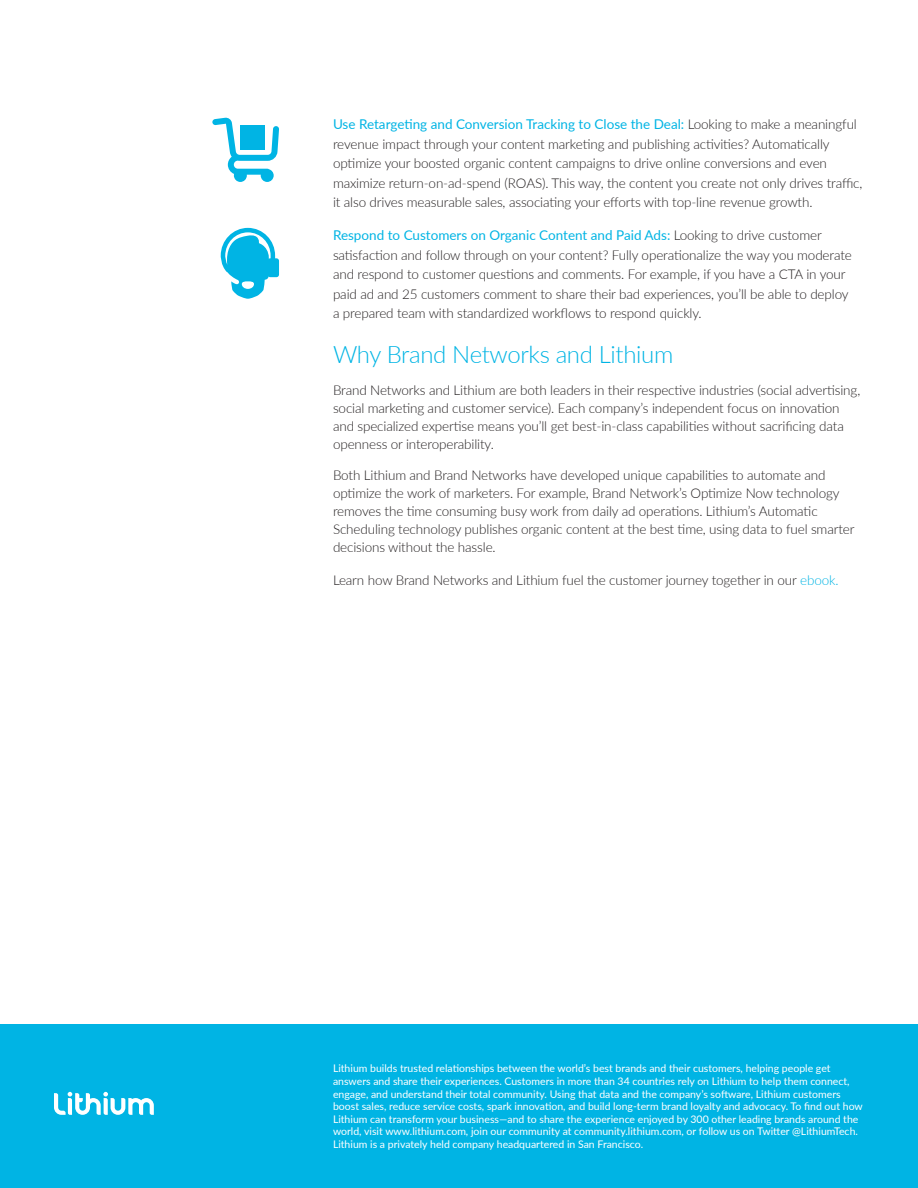
<style>
.page{position:relative;width:918px;height:1188px;background:#fff}
.page>*{position:absolute;margin:0;border:0;box-sizing:border-box;transform-origin:0 0}
.paragraph_copy{font:300 24px "Lato";letter-spacing:-.015em;color:#00b4e4}
.paragraph_copy-2{font:300 13.5px/19.5px "Lato";letter-spacing:-.01em;color:#231f20}
.t1{font:10.5px/12.6px "Lato";color:#fff}
.s1{font-weight:400;color:#00b4e4}
.s2{color:#00b4e4}
</style>
<div class="page">
<div style="left:0;top:1024px;width:918px;height:164px;background:#00b4e4"></div>
<svg style="left:54px;top:1092px;width:100px;height:23px"></svg>
<div style="left:268px;top:258px;width:11px;height:19px;background:#00b4e4;border-radius:3px"></div>
<svg style="left:220px;top:227px;width:57px;height:72px"></svg>
<svg style="left:212px;top:117px;width:67px;height:65px"></svg>
<div style="left:240px;top:125px;width:25px;height:24px;background:#00b4e4"></div>
<p class="paragraph_copy-2" style="left:333px;top:114px;width:531px"><span class="s1">Use Retargeting and Conversion Tracking to Close the Deal:</span> Looking to make a meaningful revenue impact through your content marketing and publishing activities? Automatically optimize your boosted organic content campaigns to drive online conversions and even maximize return-on-ad-spend (ROAS). This way, the content you create not only drives traffic, it also drives measurable sales, associating your efforts with top-line revenue growth.</p>
<p class="paragraph_copy-2" style="left:333px;top:225px;width:520px"><span class="s1">Respond to Customers on Organic Content and Paid Ads:</span> Looking to drive customer satisfaction and follow through on your content? Fully operationalize the way you moderate and respond to customer questions and comments. For example, if you have a CTA in your paid ad and 25 customers comment to share their bad experiences, you’ll be able to deploy a prepared team with standardized workflows to respond quickly.</p>
<p class="paragraph_copy" style="left:333px;top:338px;width:342px">Why Brand Networks and Lithium</p>
<p class="paragraph_copy-2" style="left:333px;top:380px;width:529px;line-height:18px">Brand Networks and Lithium are both leaders in their respective industries (social advertising, social marketing and customer service). Each company’s independent focus on innovation and specialized expertise means you’ll get best-in-class capabilities without sacrificing data openness or interoperability.</p>
<p class="paragraph_copy-2" style="left:333px;top:466px;width:523px;line-height:18px">Both Lithium and Brand Networks have developed unique capabilities to automate and optimize the work of marketers. For example, Brand Network’s Optimize Now technology removes the time consuming busy work from daily ad operations. Lithium’s Automatic Scheduling technology publishes organic content at the best time, using data to fuel smarter decisions without the hassle.</p>
<p class="paragraph_copy-2" style="left:333px;top:570px;width:507px">Learn how Brand Networks and Lithium fuel the customer journey together in our <span class="s2">ebook.</span></p>
<p class="t1" style="left:333px;top:1062px;width:531px">Lithium builds trusted relationships between the world’s best brands and their customers, helping people get answers and share their experiences. Customers in more than 34 countries rely on Lithium to help them connect, engage, and understand their total community. Using that data and the company’s software, Lithium customers boost sales, reduce service costs, spark innovation, and build long-term brand loyalty and advocacy. To find out how Lithium can transform your business—and to share the experience enjoyed by 300 other leading brands around the world, visit www.lithium.com, join our community at community.lithium.com, or follow us on Twitter @LithiumTech.<br>Lithium is a privately held company headquartered in San Francisco.</p>
</div>
